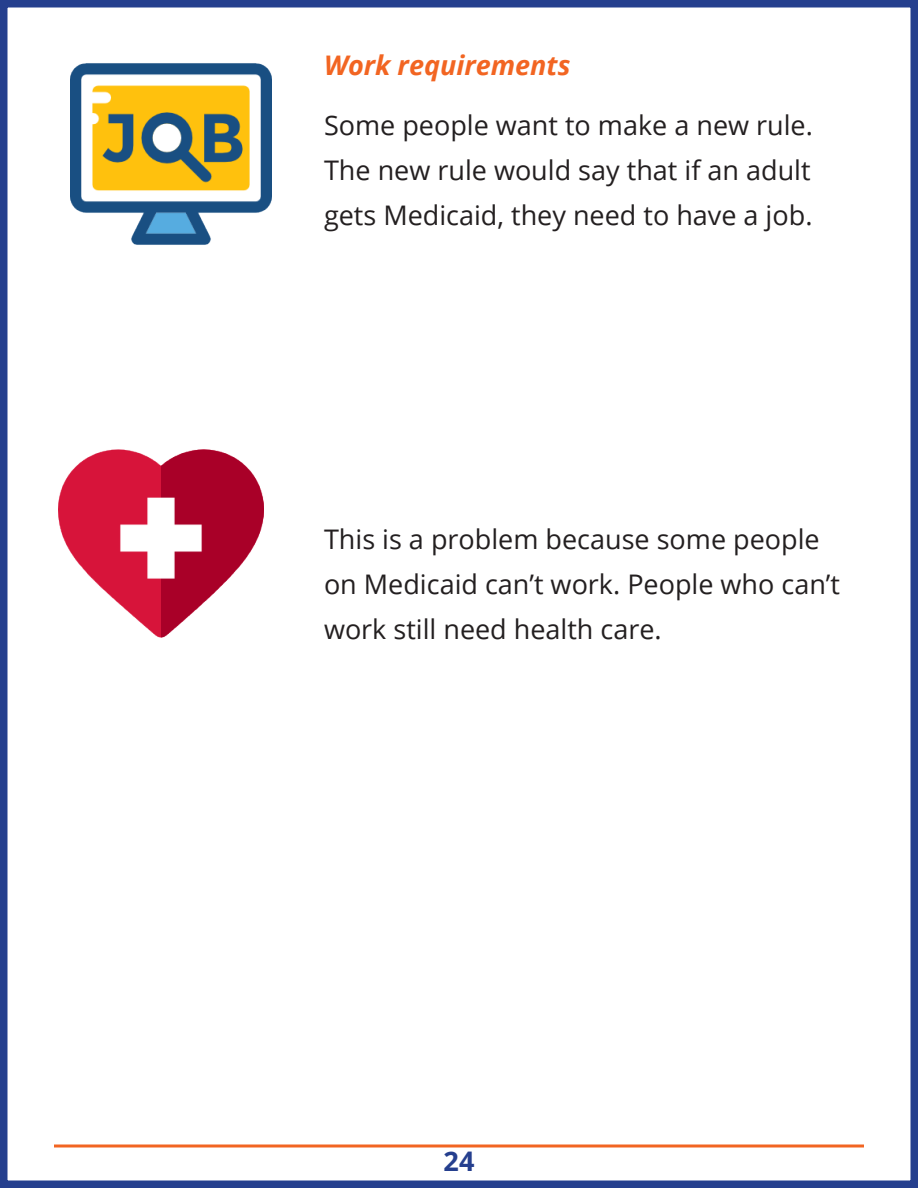
<style>
.page{position:relative;width:918px;height:1188px;background:#fff}
.page>*{position:absolute;margin:0;border:0;box-sizing:border-box;transform-origin:0 0}
.Body_Text__P{font:27px/45px "Open Sans";color:#231f20;text-align:justify}
.Heading_4{font:italic 700 27px "Open Sans";color:#f26522}
.t1{font:700 27px "Open Sans";color:#253f8e}
</style>
<div class="page">
<div style="left:0;top:0;width:918px;height:1188px;border:8px solid #253f8e"></div>
<svg style="left:54px;top:1144px;width:810px;height:4px;background:#f58b59"></svg>
<svg style="left:917px;top:0;width:1px;height:1188px"></svg>
<img style="left:58px;top:449px;width:205px;height:189px">
<img style="left:71px;top:63px;width:200px;height:182px">
<p class="Heading_4" style="left:324px;top:46px;width:248px">Work requirements</p>
<p class="Body_Text__P" style="left:324px;top:102px;width:490px">Some people want to make a new rule.<br>The new rule would say that if an adult gets Medicaid, they need to have a job.</p>
<p class="Body_Text__P" style="left:324px;top:516px;width:518px;text-align:left">This is a problem because some people on Medicaid can’t work. People who can’t work still need health care.</p>
<p class="t1" style="left:444px;top:1142px;width:32px">24</p>
</div>
